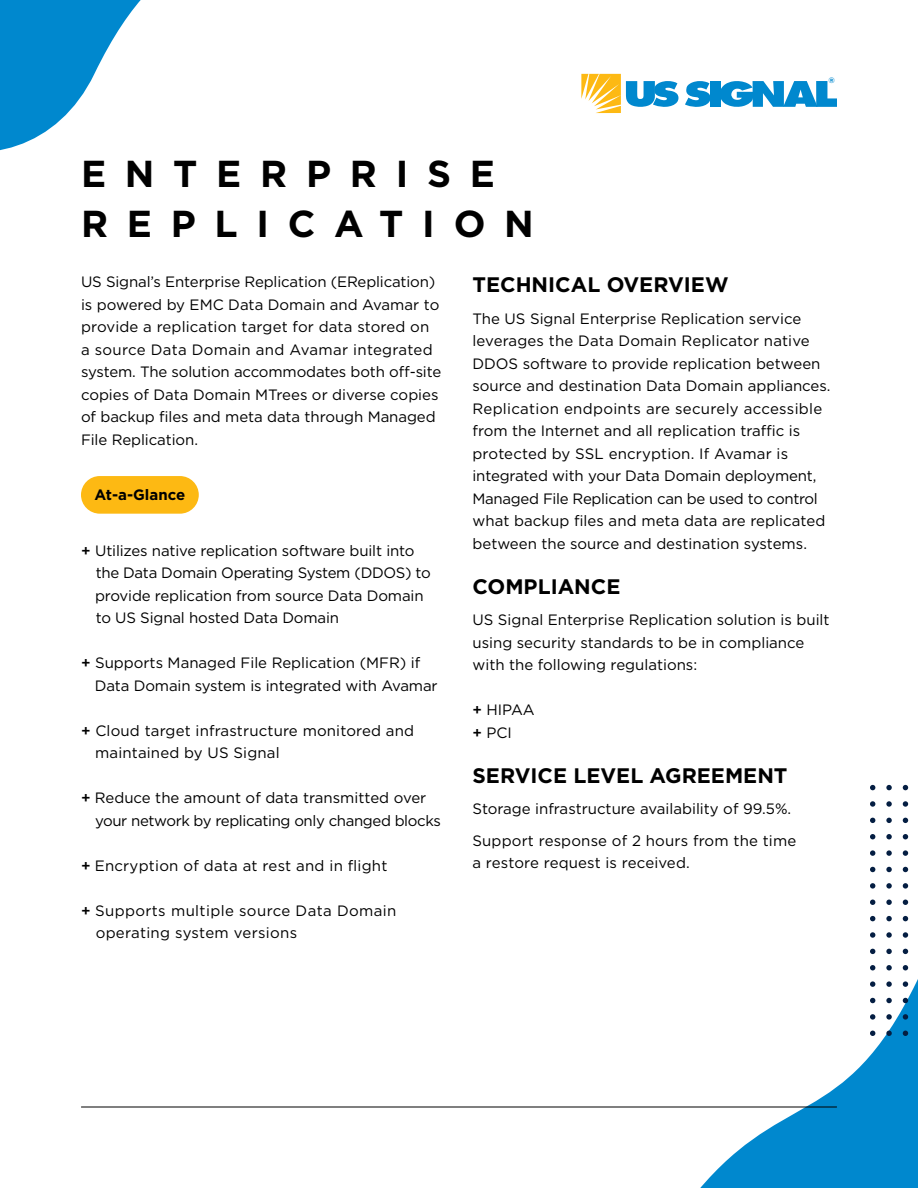
<style>
.page{position:relative;width:918px;height:1188px;background:#fff}
.page>*{position:absolute;margin:0;border:0;box-sizing:border-box;transform-origin:0 0}
.t1{font:700 37.5px/50.6px "Gotham";letter-spacing:.5em;color:#000}
.t2{font:700 21px "Gotham";color:#000}
.t3{font:15px/22.5px "Gotham";color:#000}
.t4{font:15px/22.5px "Gotham";letter-spacing:-.025em;color:#000}
.t5{font:15px/22.5px "Gotham";letter-spacing:.025em;color:#000}
.t6{font:700 15px "Gotham";color:#000}
.t7{font:900 7.8px "Gotham";color:#0088ce}
.s1{font-weight:500}
</style>
<div class="page">
<svg style="left:598px;top:835px;width:320px;height:353px"></svg>
<svg style="left:581px;top:74px;width:98px;height:39px"></svg>
<svg style="left:685px;top:81px;width:25px;height:26px"></svg>
<div style="left:710px;top:81px;width:11px;height:26px;background:#0088ce"></div>
<svg style="left:721px;top:81px;width:116px;height:26px"></svg>
<hr style="left:81px;top:1107px;width:756px;height:1px;background:#000">
<svg style="left:0;top:0;width:141px;height:151px;fill:#0088ce"></svg>
<svg style="left:903px;top:1031px;width:5px;height:5px"></svg>
<svg style="left:886px;top:1031px;width:6px;height:5px"></svg>
<svg style="left:870px;top:1031px;width:5px;height:5px"></svg>
<svg style="left:903px;top:1014px;width:5px;height:6px"></svg>
<svg style="left:886px;top:1014px;width:6px;height:6px"></svg>
<svg style="left:870px;top:1014px;width:5px;height:6px"></svg>
<svg style="left:903px;top:998px;width:5px;height:5px"></svg>
<svg style="left:886px;top:998px;width:6px;height:5px"></svg>
<svg style="left:870px;top:998px;width:5px;height:5px"></svg>
<svg style="left:903px;top:981px;width:5px;height:6px"></svg>
<svg style="left:886px;top:981px;width:6px;height:6px"></svg>
<svg style="left:870px;top:981px;width:5px;height:6px"></svg>
<svg style="left:903px;top:965px;width:5px;height:5px"></svg>
<svg style="left:886px;top:965px;width:6px;height:5px"></svg>
<svg style="left:870px;top:965px;width:5px;height:5px"></svg>
<svg style="left:903px;top:949px;width:5px;height:5px"></svg>
<svg style="left:886px;top:949px;width:6px;height:5px"></svg>
<svg style="left:870px;top:949px;width:5px;height:5px"></svg>
<svg style="left:903px;top:932px;width:5px;height:6px"></svg>
<svg style="left:886px;top:932px;width:6px;height:6px"></svg>
<svg style="left:870px;top:932px;width:5px;height:6px"></svg>
<svg style="left:903px;top:916px;width:5px;height:5px"></svg>
<svg style="left:886px;top:916px;width:6px;height:5px"></svg>
<svg style="left:870px;top:916px;width:5px;height:5px"></svg>
<svg style="left:903px;top:900px;width:5px;height:5px"></svg>
<svg style="left:886px;top:900px;width:6px;height:5px"></svg>
<svg style="left:870px;top:900px;width:5px;height:5px"></svg>
<svg style="left:903px;top:883px;width:5px;height:6px"></svg>
<svg style="left:886px;top:883px;width:6px;height:6px"></svg>
<svg style="left:870px;top:883px;width:5px;height:6px"></svg>
<svg style="left:903px;top:867px;width:5px;height:5px"></svg>
<svg style="left:886px;top:867px;width:6px;height:5px"></svg>
<svg style="left:870px;top:867px;width:5px;height:5px"></svg>
<svg style="left:903px;top:850px;width:5px;height:6px"></svg>
<svg style="left:886px;top:850px;width:6px;height:6px"></svg>
<svg style="left:870px;top:850px;width:5px;height:6px"></svg>
<svg style="left:903px;top:834px;width:5px;height:5px"></svg>
<svg style="left:886px;top:834px;width:6px;height:5px"></svg>
<svg style="left:870px;top:834px;width:5px;height:5px"></svg>
<svg style="left:903px;top:818px;width:5px;height:5px"></svg>
<svg style="left:886px;top:818px;width:6px;height:5px"></svg>
<svg style="left:870px;top:818px;width:5px;height:5px"></svg>
<svg style="left:903px;top:801px;width:5px;height:6px"></svg>
<svg style="left:886px;top:801px;width:6px;height:6px"></svg>
<svg style="left:870px;top:801px;width:5px;height:6px"></svg>
<svg style="left:903px;top:785px;width:5px;height:5px"></svg>
<svg style="left:886px;top:785px;width:6px;height:5px"></svg>
<svg style="left:870px;top:785px;width:5px;height:5px"></svg>
<div style="left:81px;top:476px;width:118px;height:38px;background:#fdb913;border-radius:19px"></div>
<p class="t7" style="left:828px;top:76px;width:8px">®</p>
<h1 class="t1" style="left:81px;top:148px;width:454px">ENTERPRISE<br>REPLICATION</h1>
<p class="t3" style="left:81px;top:271px;width:362px">US Signal’s Enterprise Replication (EReplication) is powered by EMC Data Domain and Avamar to provide a replication target for data stored on a source Data Domain and Avamar integrated system. The solution accommodates both off-site copies of Data Domain MTrees or diverse copies of backup files and meta data through Managed File Replication.</p>
<h2 class="t2" style="left:472px;top:271px;width:258px">TECHNICAL OVERVIEW</h2>
<p class="t3" style="left:472px;top:307px;width:360px">The US Signal Enterprise Replication service leverages the Data Domain Replicator native DDOS software to provide replication between source and destination Data Domain appliances.<br>Replication endpoints are securely accessible from the Internet and all replication traffic is protected by SSL encryption. If Avamar is integrated with your Data Domain deployment, Managed File Replication can be used to control what backup files and meta data are replicated between the source and destination systems.</p>
<h2 class="t2" style="left:472px;top:572px;width:149px">COMPLIANCE</h2>
<p class="t3" style="left:472px;top:608px;width:359px">US Signal Enterprise Replication solution is built using security standards to be in compliance with the following regulations:</p>
<p class="t3" style="left:472px;top:698px;width:64px"><span class="s1">+</span> HIPAA <span class="s1">+</span> PCI</p>
<h2 class="t2" style="left:472px;top:761px;width:317px">SERVICE LEVEL AGREEMENT</h2>
<p class="t3" style="left:472px;top:793px;width:325px;line-height:31.5px">Storage infrastructure availability of 99.5%.<br>Support response of 2 hours from the time</p>
<p class="t3" style="left:472px;top:851px;width:219px">a restore request is received.</p>
<p class="t6" style="left:94px;top:485px;width:92px">At-a-Glance</p>
<p class="t3" style="left:95px;top:539px;width:337px;text-indent:-14px"><span class="s1">+</span> Utilizes native replication software built into the Data Domain Operating System (DDOS) to provide replication from source Data Domain to US Signal hosted Data Domain</p>
<p class="t3" style="left:95px;top:652px;width:344px;text-indent:-14px"><span class="s1">+</span> Supports Managed File Replication (MFR) if<br>Data Domain system is integrated with Avamar</p>
<p class="t3" style="left:95px;top:719px;width:321px;text-indent:-14px"><span class="s1">+</span> Cloud target infrastructure monitored and maintained by US Signal</p>
<p class="t4" style="left:95px;top:787px;width:347px;text-indent:-14px"><span class="s1">+</span> Reduce the amount of data transmitted over your network by replicating only changed blocks</p>
<p class="t3" style="left:81px;top:854px;width:308px"><span class="s1">+</span> Encryption of data at rest and in flight</p>
<p class="t5" style="left:96px;top:899px;width:302px;text-indent:-15px"><span class="s1">+</span> Supports multiple source Data Domain operating system versions</p>
</div>
